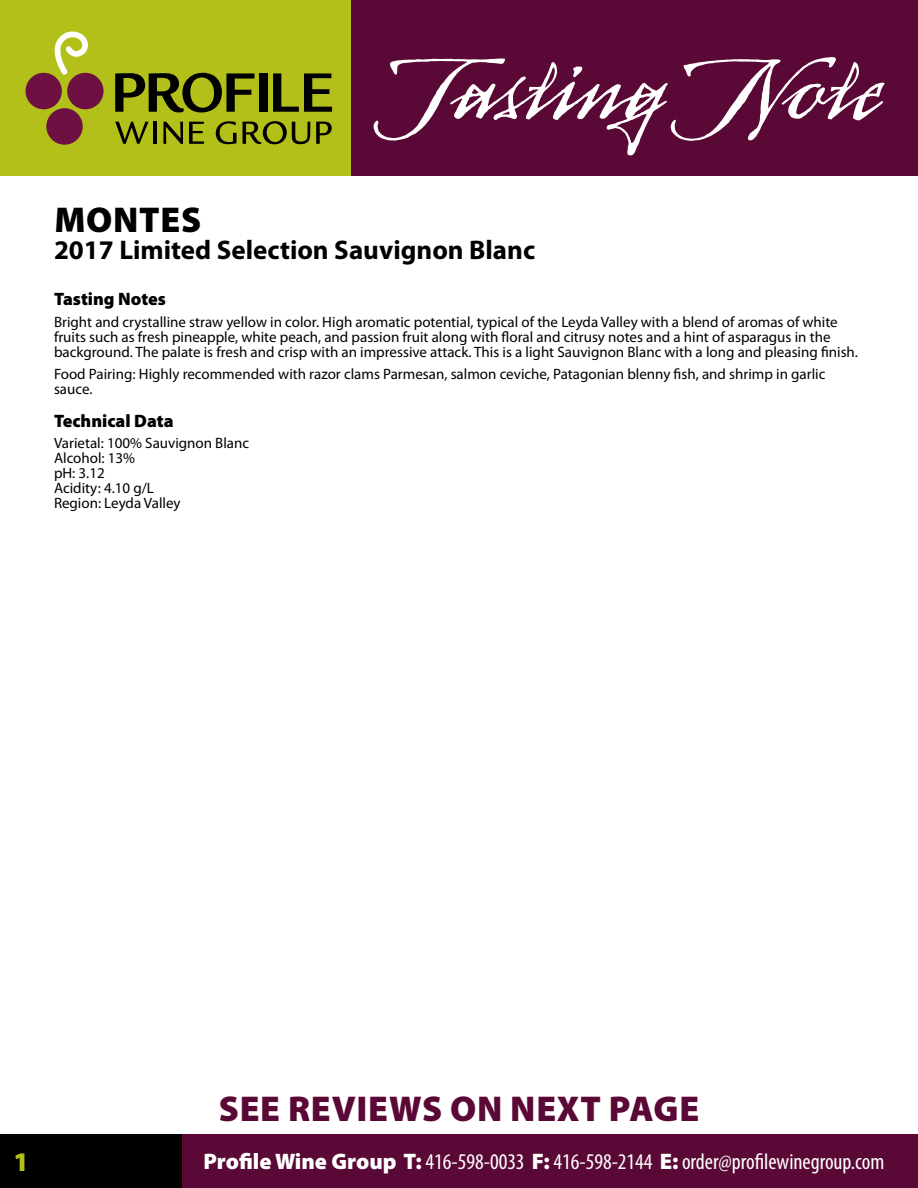
<style>
.page{position:relative;width:918px;height:1188px;background:#fff}
.page>*{position:absolute;margin:0;border:0;box-sizing:border-box;transform-origin:0 0}
.t1{font:127.5px "Arcana GMM Std Manuscript";color:#fff}
.t2{font:900 36px "Myriad Pro";letter-spacing:.02em;color:#5a0835}
.t3{font:900 36px "Myriad Pro";letter-spacing:.02em;color:#000}
.t4{font:700 27px "Myriad Pro";color:#000}
.t5{font:900 27px "Myriad Pro";color:#b4c01a}
.t6{font:condensed 22.5px "Myriad Pro";color:#fff}
.t7{font:900 18px "Myriad Pro";color:#000}
.t8{font:15px/15px "Myriad Pro";color:#000}
.s1{font-weight:900;font-stretch:normal}
</style>
<div class="page">
<div style="left:0;top:0;width:351px;height:176px;background:#b4c01a"></div>
<div style="left:178px;top:1134px;width:740px;height:54px;background:#5a0835"></div>
<div style="left:351px;top:0;width:567px;height:176px;background:#5a0835"></div>
<div style="left:0;top:1134px;width:181px;height:54px;background:#000"></div>
<svg style="left:115px;top:73px;width:140px;height:40px"></svg>
<div style="left:259px;top:73px;width:8px;height:39px;background:#000"></div>
<svg style="left:273px;top:73px;width:59px;height:39px"></svg>
<svg style="left:115px;top:122px;width:34px;height:22px"></svg>
<hr style="left:154px;top:122px;width:3px;height:22px;background:#000">
<svg style="left:163px;top:122px;width:20px;height:22px"></svg>
<svg style="left:189px;top:122px;width:15px;height:22px"></svg>
<svg style="left:216px;top:121px;width:21px;height:23px"></svg>
<svg style="left:243px;top:121px;width:67px;height:23px"></svg>
<svg style="left:316px;top:122px;width:16px;height:22px"></svg>
<div style="left:46px;top:108px;width:37px;height:37px;background:#6e1042;border-radius:50%"></div>
<div style="left:26px;top:73px;width:36px;height:36px;background:#6e1042;border-radius:50%"></div>
<div style="left:67px;top:73px;width:37px;height:36px;background:#6e1042;border-radius:50%"></div>
<svg style="left:54px;top:32px;width:34px;height:43px"></svg>
<h1 class="t1" style="left:392px;top:28px;width:491px">Tasting Note</h1>
<h2 class="t3" style="left:54px;top:200px;width:148px">MONTES</h2>
<h3 class="t4" style="left:54px;top:232px;width:483px">2017 Limited Selection Sauvignon Blanc</h3>
<p class="t7" style="left:54px;top:289px;width:114px">Tasting Notes</p>
<p class="t8" style="left:54px;top:314px;width:806px">Bright and crystalline straw yellow in color. High aromatic potential, typical of the Leyda Valley with a blend of aromas of white fruits such as fresh pineapple, white peach, and passion fruit along with floral and citrusy notes and a hint of asparagus in the background. The palate is fresh and crisp with an impressive attack. This is a light Sauvignon Blanc with a long and pleasing finish.</p>
<p class="t8" style="left:54px;top:366px;width:773px">Food Pairing: Highly recommended with razor clams Parmesan, salmon ceviche, Patagonian blenny fish, and shrimp in garlic sauce.</p>
<p class="t7" style="left:54px;top:410px;width:121px">Technical Data</p>
<p class="t8" style="left:54px;top:436px;width:197px">Varietal: 100% Sauvignon Blanc<br>Alcohol: 13%<br>pH: 3.12<br>Acidity: 4.10 g/L<br>Region: Leyda Valley</p>
<h2 class="t2" style="left:219px;top:1088px;width:482px">SEE REVIEWS ON NEXT PAGE</h2>
<h3 class="t5" style="left:14px;top:1147px;width:17px">1</h3>
<h3 class="t6" style="left:203px;top:1148px;width:682px"><span class="s1">Profile Wine Group T:</span> 416-598-0033 <span class="s1">F:</span> 416-598-2144 <span class="s1">E:</span> order@profilewinegroup.com</h3>
</div>
